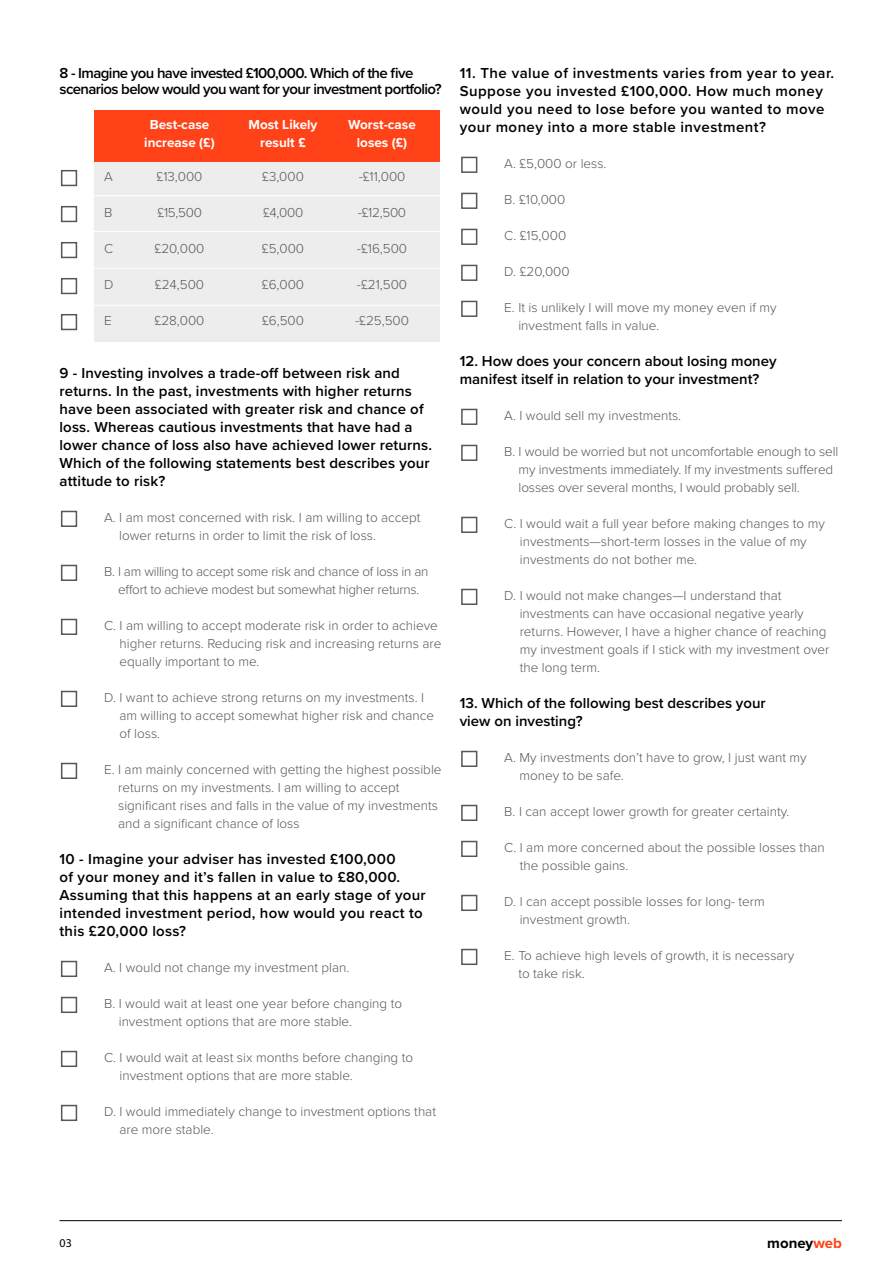
<style>
.page{position:relative;width:893px;height:1263px;background:#fff}
.page>*{position:absolute;margin:0;border:0;box-sizing:border-box;transform-origin:0 0}
.t1{font:600 15px/18px "Proxima Nova";letter-spacing:.01em;color:#000}
.t2{font:600 15px/18px "Proxima Nova";letter-spacing:.03em;color:#000}
.t3{font:600 15px/16.5px "Proxima Nova";letter-spacing:-.04em;color:#000}
.t4{font:700 15px "Proxima Nova";color:#000}
.t5{font:300 13.5px/18px "Proxima Nova";color:#575756}
.t6{font:300 13.5px/18px "Proxima Nova";letter-spacing:-.02em;color:#575756}
.t7{font:700 13.5px "Proxima Nova";color:#fff}
.t8{font:12px "Myriad Pro";color:#000}
.s1{color:#ff4217}
</style>
<div class="page">
<div style="left:95px;top:162px;width:345px;height:180px;background:#ededed"></div>
<div style="left:95px;top:111px;width:345px;height:51px;background:#ff4217"></div>
<hr style="left:92px;top:195px;width:356px;height:1px;background:#fff">
<hr style="left:92px;top:231px;width:356px;height:1px;background:#fff">
<hr style="left:92px;top:268px;width:356px;height:1px;background:#fff">
<hr style="left:92px;top:305px;width:356px;height:1px;background:#fff">
<hr style="left:60px;top:1220px;width:782px;height:1px;background:#000">
<p class="t3" style="left:60px;top:64px;width:384px">8 - Imagine you have invested £100,000. Which of the five scenarios below would you want for your investment portfolio?</p>
<p class="t7" style="left:150px;top:114px;width:61px">Best-case</p>
<p class="t7" style="left:249px;top:114px;width:70px">Most Likely</p>
<p class="t7" style="left:348px;top:114px;width:69px">Worst-case</p>
<p class="t7" style="left:144px;top:132px;width:72px">increase (£)</p>
<p class="t7" style="left:260px;top:132px;width:47px">result £</p>
<p class="t7" style="left:357px;top:132px;width:52px">loses (£)</p>
<p class="t5" style="left:60px;top:167px;width:55px">■ A</p>
<p class="t5" style="left:157px;top:167px;width:47px">£13,000</p>
<p class="t5" style="left:262px;top:167px;width:43px">£3,000</p>
<p class="t5" style="left:359px;top:167px;width:48px">-£11,000</p>
<p class="t5" style="left:60px;top:203px;width:54px">■ B</p>
<p class="t5" style="left:157px;top:203px;width:46px">£15,500</p>
<p class="t5" style="left:263px;top:203px;width:42px">£4,000</p>
<p class="t5" style="left:358px;top:203px;width:50px">-£12,500</p>
<p class="t5" style="left:60px;top:239px;width:55px">■ C</p>
<p class="t5" style="left:155px;top:239px;width:51px">£20,000</p>
<p class="t5" style="left:262px;top:239px;width:44px">£5,000</p>
<p class="t5" style="left:357px;top:239px;width:52px">-£16,500</p>
<p class="t5" style="left:60px;top:275px;width:55px">■ D</p>
<p class="t5" style="left:155px;top:275px;width:51px">£24,500</p>
<p class="t5" style="left:262px;top:275px;width:44px">£6,000</p>
<p class="t5" style="left:357px;top:275px;width:52px">-£21,500</p>
<p class="t5" style="left:60px;top:311px;width:54px">■ E</p>
<p class="t5" style="left:155px;top:311px;width:51px">£28,000</p>
<p class="t5" style="left:262px;top:311px;width:43px">£6,500</p>
<p class="t5" style="left:355px;top:311px;width:55px">-£25,500</p>
<p class="t1" style="left:60px;top:364px;width:374px">9 - Investing involves a trade-off between risk and returns. In the past, investments with higher returns have been associated with greater risk and chance of loss. Whereas cautious investments that have had a lower chance of loss also have achieved lower returns.<br>Which of the following statements best describes your attitude to risk?</p>
<p class="t5" style="left:119px;top:508px;width:303px;text-indent:-60px">■ A. I am most concerned with risk. I am willing to accept lower returns in order to limit the risk of loss.</p>
<p class="t6" style="left:118px;top:562px;width:312px;text-indent:-58px">■ B. I am willing to accept some risk and chance of loss in an effort to achieve modest but somewhat higher returns.</p>
<p class="t5" style="left:120px;top:616px;width:323px;text-indent:-60px">■ C. I am willing to accept moderate risk in order to achieve higher returns. Reducing risk and increasing returns are equally important to me.</p>
<p class="t5" style="left:119px;top:688px;width:316px;text-indent:-60px">■ D. I want to achieve strong returns on my investments. I am willing to accept somewhat higher risk and chance of loss.</p>
<p class="t5" style="left:118px;top:760px;width:325px;text-indent:-59px">■ E. I am mainly concerned with getting the highest possible returns on my investments. I am willing to accept significant rises and falls in the value of my investments and a significant chance of loss</p>
<p class="t1" style="left:60px;top:850px;width:368px">10 - Imagine your adviser has invested £100,000<br>of your money and it’s fallen in value to £80,000.<br>Assuming that this happens at an early stage of your intended investment period, how would you react to this £20,000 loss?</p>
<p class="t5" style="left:60px;top:958px;width:291px">■ A. I would not change my investment plan.</p>
<p class="t5" style="left:119px;top:994px;width:285px;text-indent:-59px">■ B. I would wait at least one year before changing to investment options that are more stable.</p>
<p class="t5" style="left:60px;top:1048px;width:355px;text-align:center">■ C. I would wait at least six months before changing to investment options that are more stable.</p>
<p class="t5" style="left:119px;top:1102px;width:318px;text-indent:-60px">■ D. I would immediately change to investment options that are more stable.</p>
<p class="t2" style="left:460px;top:64px;width:376px">11. The value of investments varies from year to year.<br>Suppose you invested £100,000. How much money would you need to lose before you wanted to move your money into a more stable investment?</p>
<p class="t5" style="left:460px;top:154px;width:148px">■ A. £5,000 or less.</p>
<p class="t5" style="left:460px;top:190px;width:107px">■ B. £10,000</p>
<p class="t5" style="left:460px;top:226px;width:108px">■ C. £15,000</p>
<p class="t5" style="left:460px;top:262px;width:111px">■ D. £20,000</p>
<p class="t5" style="left:518px;top:298px;width:260px;text-indent:-59px">■ E. It is unlikely I will move my money even if my investment falls in value.</p>
<p class="t1" style="left:460px;top:352px;width:318px">12. How does your concern about losing money manifest itself in relation to your investment?</p>
<p class="t5" style="left:460px;top:406px;width:223px">■ A. I would sell my investments.</p>
<p class="t5" style="left:519px;top:442px;width:321px;text-indent:-59px">■ B. I would be worried but not uncomfortable enough to sell my investments immediately. If my investments suffered losses over several months, I would probably sell.</p>
<p class="t5" style="left:520px;top:514px;width:307px;text-indent:-60px">■ C. I would wait a full year before making changes to my investments—short-term losses in the value of my investments do not bother me.</p>
<p class="t5" style="left:520px;top:586px;width:311px;text-indent:-60px">■ D. I would not make changes—I understand that investments can have occasional negative yearly returns. However, I have a higher chance of reaching my investment goals if I stick with my investment over the long term.</p>
<p class="t1" style="left:460px;top:694px;width:308px">13. Which of the following best describes your view on investing?</p>
<p class="t5" style="left:519px;top:748px;width:289px;text-indent:-60px">■ A. My investments don’t have to grow, I just want my money to be safe.</p>
<p class="t5" style="left:460px;top:802px;width:331px">■ B. I can accept lower growth for greater certainty.</p>
<p class="t5" style="left:520px;top:838px;width:307px;text-indent:-60px">■ C. I am more concerned about the possible losses than the possible gains.</p>
<p class="t5" style="left:520px;top:892px;width:247px;text-indent:-60px">■ D. I can accept possible losses for long- term investment growth.</p>
<p class="t5" style="left:518px;top:946px;width:278px;text-indent:-59px">■ E. To achieve high levels of growth, it is necessary to take risk.</p>
<p class="t8" style="left:60px;top:1235px;width:14px">03</p>
<p class="t4" style="left:767px;top:1232px;width:76px">money<span class="s1">web</span></p>
</div>
